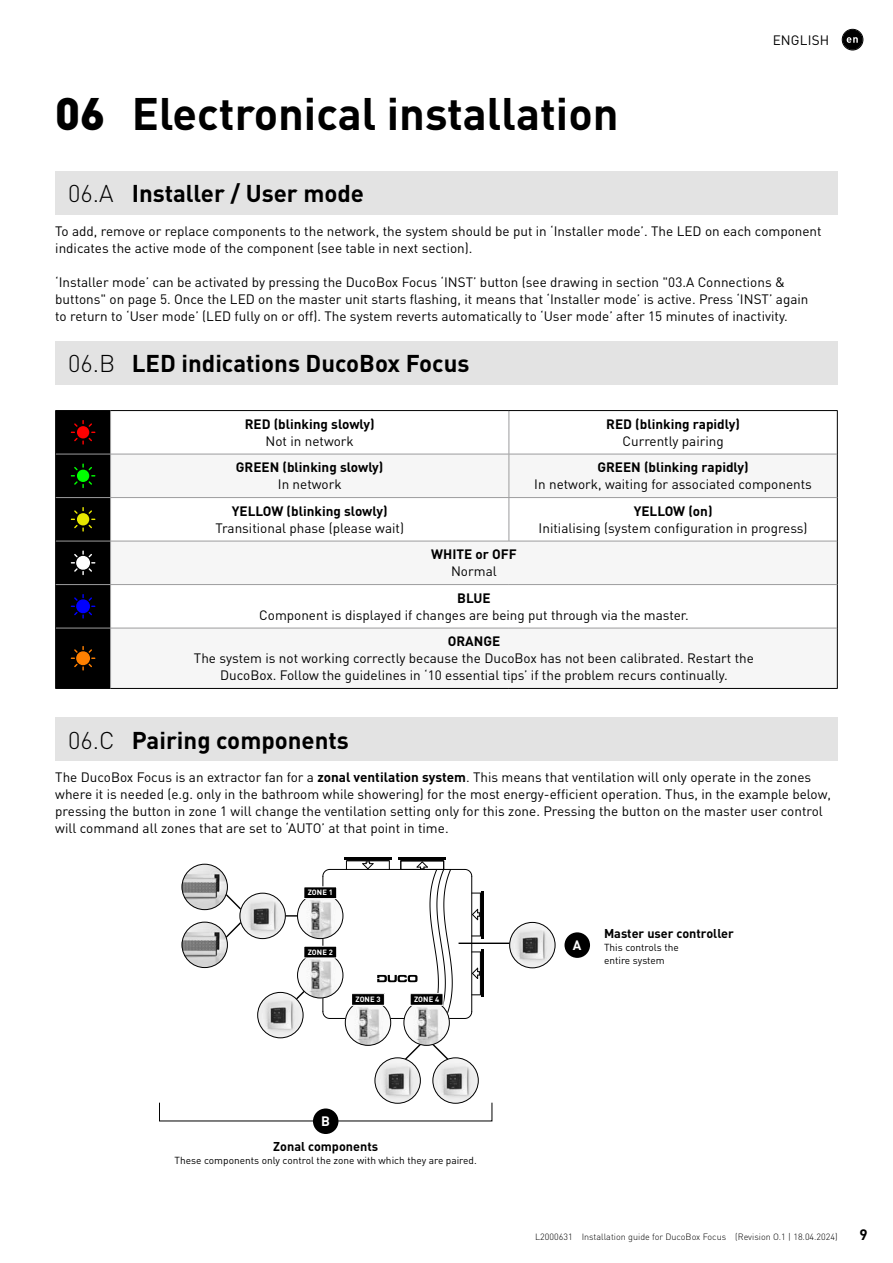
<style>
.page{position:relative;width:893px;height:1263px;background:#fff}
.page>*{position:absolute;margin:0;border:0;box-sizing:border-box;transform-origin:0 0}
.t1{font:700 45px "DINOT";color:#000}
.t2{font:700 24px "DINOT";color:#000}
.t3{font:700 15px "DINOT";color:#000}
.t4{font:13.5px/16.8px "DINOT";color:#000}
.t5{font:700 13.5px "DINOT";color:#000}
.t6{font:700 13.5px "DINOT";color:#fff}
.t7{font:700 12.6px "DINOT";color:#000}
.t8{font:10.2px/12.6px "DINOT";color:#000}
.t9{font:300 9px "DINOT";color:#000}
.t10{font:700 7.65px "DINOT";letter-spacing:.01em;color:#fff}
.s1{font-weight:900}
.s2{font-weight:300}
.s3{font-weight:700}
</style>
<div class="page">
<div style="left:842px;top:30px;width:21px;height:20px;background:#000;border-radius:50%"></div>
<svg style="left:847px;top:37px;width:11px;height:6px"></svg>
<div style="left:842px;top:29px;width:21px;height:21px;border:1px solid #000;border-radius:50%"></div>
<div style="left:55px;top:171px;width:783px;height:44px;background:#e3e3e3"></div>
<div style="left:55px;top:341px;width:783px;height:44px;background:#e3e3e3"></div>
<div style="left:55px;top:717px;width:783px;height:44px;background:#e3e3e3"></div>
<svg style="left:111px;top:411px;width:726px;height:43px"></svg>
<svg style="left:111px;top:455px;width:726px;height:233px;fill:#f6f6f6"></svg>
<hr style="left:55px;top:411px;width:1px;height:43px;background:#000">
<hr style="left:837px;top:411px;width:1px;height:43px;background:#000">
<hr style="left:55px;top:454px;width:1px;height:44px;background:#000">
<hr style="left:837px;top:454px;width:1px;height:44px;background:#000">
<hr style="left:55px;top:498px;width:1px;height:43px;background:#000">
<hr style="left:837px;top:498px;width:1px;height:43px;background:#000">
<hr style="left:55px;top:541px;width:1px;height:43px;background:#000">
<hr style="left:837px;top:541px;width:1px;height:43px;background:#000">
<hr style="left:55px;top:584px;width:1px;height:44px;background:#000">
<hr style="left:837px;top:584px;width:1px;height:44px;background:#000">
<hr style="left:55px;top:628px;width:1px;height:60px;background:#000">
<hr style="left:837px;top:628px;width:1px;height:60px;background:#000">
<hr style="left:55px;top:688px;width:56px;height:1px;background:#000">
<hr style="left:111px;top:688px;width:398px;height:1px;background:#000">
<hr style="left:509px;top:688px;width:329px;height:1px;background:#000">
<hr style="left:509px;top:411px;width:1px;height:43px;background:#9c9c9d">
<hr style="left:111px;top:454px;width:398px;height:1px;background:#9c9c9d">
<hr style="left:509px;top:454px;width:328px;height:1px;background:#9c9c9d">
<hr style="left:509px;top:454px;width:1px;height:43px;background:#9c9c9d">
<hr style="left:111px;top:497px;width:398px;height:1px;background:#9c9c9d">
<hr style="left:509px;top:497px;width:328px;height:1px;background:#9c9c9d">
<hr style="left:509px;top:498px;width:1px;height:43px;background:#9c9c9d">
<hr style="left:111px;top:541px;width:398px;height:1px;background:#9c9c9d">
<hr style="left:509px;top:541px;width:328px;height:1px;background:#9c9c9d">
<hr style="left:111px;top:584px;width:398px;height:1px;background:#9c9c9d">
<hr style="left:509px;top:584px;width:328px;height:1px;background:#9c9c9d">
<hr style="left:111px;top:628px;width:398px;height:1px;background:#9c9c9d">
<hr style="left:509px;top:628px;width:328px;height:1px;background:#9c9c9d">
<hr style="left:55px;top:410px;width:56px;height:1px;background:#000">
<hr style="left:111px;top:410px;width:398px;height:1px;background:#000">
<hr style="left:509px;top:410px;width:329px;height:1px;background:#000">
<svg style="left:56px;top:411px;width:55px;height:277px"></svg>
<hr style="left:481px;top:891px;width:2px;height:47px;background:#000">
<hr style="left:481px;top:950px;width:2px;height:47px;background:#000">
<hr style="left:344px;top:858px;width:47px;height:2px;background:#000">
<div style="left:347px;top:859px;width:42px;height:6px;background:#0c0c0c"></div>
<hr style="left:398px;top:858px;width:48px;height:2px;background:#000">
<div style="left:401px;top:859px;width:42px;height:6px;background:#000"></div>
<hr style="left:480px;top:893px;width:1px;height:43px;background:#000">
<hr style="left:480px;top:952px;width:1px;height:43px;background:#000">
<hr style="left:459px;top:942px;width:56px;height:2px;background:#000">
<img style="left:509px;top:922px;width:46px;height:46px;border-radius:23px">
<div style="left:509px;top:922px;width:46px;height:46px;border:1px solid #000;border-radius:50%"></div>
<svg style="left:213px;top:892px;width:36px;height:48px"></svg>
<img style="left:182px;top:864px;width:46px;height:46px;border-radius:23px">
<div style="left:182px;top:864px;width:46px;height:46px;border:1px solid #000;border-radius:50%"></div>
<img style="left:182px;top:922px;width:46px;height:46px;border-radius:23px">
<div style="left:182px;top:922px;width:46px;height:46px;border:1px solid #000;border-radius:50%"></div>
<img style="left:240px;top:893px;width:46px;height:46px;border-radius:23px">
<div style="left:240px;top:893px;width:46px;height:46px;border:1px solid #000;border-radius:50%"></div>
<svg style="left:277px;top:861px;width:203px;height:166px"></svg>
<img style="left:257px;top:992px;width:46px;height:46px;border-radius:23px">
<div style="left:257px;top:992px;width:46px;height:46px;border:1px solid #000;border-radius:50%"></div>
<img style="left:297px;top:952px;width:46px;height:46px;border-radius:23px">
<div style="left:297px;top:952px;width:46px;height:46px;border:1px solid #000;border-radius:50%"></div>
<div style="left:304px;top:946px;width:33px;height:12px;background:#000"></div>
<div style="left:303px;top:946px;width:34px;height:12px;border:1px solid #fff"></div>
<img style="left:345px;top:1000px;width:46px;height:45px;border-radius:23px">
<div style="left:345px;top:1000px;width:46px;height:45px;border:1px solid #000;border-radius:50%"></div>
<div style="left:352px;top:993px;width:32px;height:12px;background:#000"></div>
<div style="left:351px;top:993px;width:34px;height:13px;border:1px solid #fff"></div>
<svg style="left:385px;top:1036px;width:63px;height:44px"></svg>
<img style="left:375px;top:1057px;width:46px;height:46px;border-radius:23px">
<div style="left:375px;top:1057px;width:46px;height:46px;border:1px solid #000;border-radius:50%"></div>
<img style="left:433px;top:1057px;width:46px;height:46px;border-radius:23px">
<div style="left:433px;top:1057px;width:46px;height:46px;border:1px solid #000;border-radius:50%"></div>
<img style="left:404px;top:1000px;width:46px;height:45px;border-radius:23px">
<div style="left:404px;top:1000px;width:46px;height:45px;border:1px solid #000;border-radius:50%"></div>
<div style="left:410px;top:993px;width:33px;height:12px;background:#000"></div>
<div style="left:410px;top:993px;width:33px;height:13px;border:1px solid #fff"></div>
<svg style="left:159px;top:1102px;width:333px;height:19px"></svg>
<div style="left:564px;top:932px;width:26px;height:26px;background:#000;border-radius:50%"></div>
<div style="left:313px;top:1108px;width:25px;height:26px;background:#000;border-radius:50%"></div>
<h1 class="t1" style="left:55px;top:83px;width:565px"><span class="s1">06</span> Electronical installation</h1>
<p class="t4" style="left:773px;top:31px;width:58px">ENGLISH</p>
<h2 class="t2" style="left:68px;top:177px;width:298px"><span class="s2">06.A</span> Installer / User mode</h2>
<p class="t4" style="left:55px;top:222px;width:768px">To add, remove or replace components to the network, the system should be put in ‘Installer mode’. The LED on each component indicates the active mode of the component (see table in next section).</p>
<p class="t4" style="left:55px;top:273px;width:755px">‘Installer mode’ can be activated by pressing the DucoBox Focus ‘INST’ button (see drawing in section "03.A Connections &amp; buttons" on page 5. Once the LED on the master unit starts flashing, it means that ‘Installer mode’ is active. Press ‘INST’ again to return to ‘User mode’ (LED fully on or off). The system reverts automatically to ‘User mode’ after 15 minutes of inactivity.</p>
<h2 class="t2" style="left:68px;top:347px;width:403px"><span class="s2">06.B</span> LED indications DucoBox Focus</h2>
<p class="t5" style="left:245px;top:415px;width:132px">RED (blinking slowly)</p>
<p class="t4" style="left:266px;top:432px;width:90px">Not in network</p>
<p class="t5" style="left:606px;top:415px;width:135px">RED (blinking rapidly)</p>
<p class="t4" style="left:622px;top:432px;width:103px">Currently pairing</p>
<p class="t5" style="left:236px;top:458px;width:149px">GREEN (blinking slowly)</p>
<p class="t4" style="left:278px;top:475px;width:65px">In network</p>
<p class="t5" style="left:597px;top:458px;width:153px">GREEN (blinking rapidly)</p>
<p class="t4" style="left:534px;top:475px;width:279px">In network, waiting for associated components</p>
<p class="t5" style="left:232px;top:502px;width:157px">YELLOW (blinking slowly)</p>
<p class="t4" style="left:215px;top:519px;width:190px">Transitional phase (please wait)</p>
<p class="t5" style="left:634px;top:502px;width:80px">YELLOW (on)</p>
<p class="t4" style="left:539px;top:519px;width:271px">Initialising (system configuration in progress)</p>
<p class="t5" style="left:431px;top:545px;width:87px">WHITE or OFF</p>
<p class="t4" style="left:451px;top:562px;width:47px">Normal</p>
<p class="t5" style="left:457px;top:589px;width:35px">BLUE</p>
<p class="t4" style="left:259px;top:606px;width:429px">Component is displayed if changes are being put through via the master.</p>
<p class="t5" style="left:448px;top:632px;width:54px">ORANGE</p>
<p class="t4" style="left:194px;top:649px;width:561px;text-align:center">The system is not working correctly because the DucoBox has not been calibrated. Restart the<br>DucoBox. Follow the guidelines in ‘10 essential tips’ if the problem recurs continually.</p>
<h2 class="t2" style="left:68px;top:724px;width:282px"><span class="s2">06.C</span> Pairing components</h2>
<p class="t4" style="left:55px;top:769px;width:777px">The DucoBox Focus is an extractor fan for a <span class="s3">zonal ventilation system</span>. This means that ventilation will only operate in the zones where it is needed (e.g. only in the bathroom while showering) for the most energy-efficient operation. Thus, in the example below, pressing the button in zone 1 will change the ventilation setting only for this zone. Pressing the button on the master user control will command all zones that are set to ‘AUTO’ at that point in time.</p>
<p class="t10" style="left:308px;top:887px;width:27px">ZONE 1</p>
<p class="t10" style="left:308px;top:947px;width:27px">ZONE 2</p>
<p class="t10" style="left:355px;top:994px;width:27px">ZONE 3</p>
<p class="t10" style="left:414px;top:994px;width:27px">ZONE 4</p>
<p class="t6" style="left:573px;top:936px;width:10px">A</p>
<p class="t7" style="left:604px;top:925px;width:131px">Master user controller</p>
<p class="t8" style="left:604px;top:940px;width:76px">This controls the entire system</p>
<p class="t6" style="left:321px;top:1112px;width:10px">B</p>
<p class="t7" style="left:273px;top:1138px;width:106px">Zonal components</p>
<p class="t8" style="left:175px;top:1154px;width:302px">These components only control the zone with which they are paired.</p>
<p class="t9" style="left:535px;top:1230px;width:304px">L2000631 Installation guide for DucoBox Focus (Revision O.1 | 18.04.2024)</p>
<p class="t3" style="left:859px;top:1224px;width:10px">9</p>
</div>
